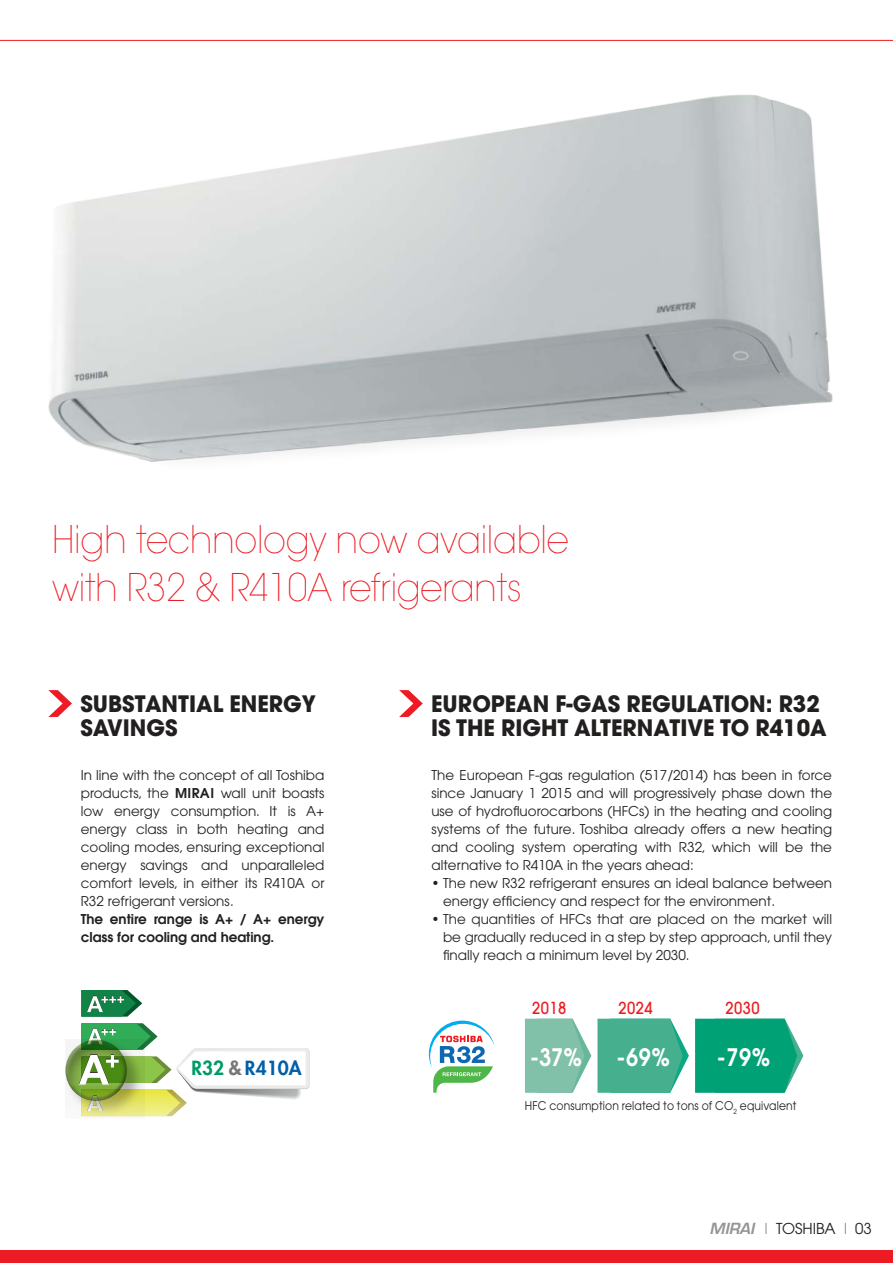
<style>
.page{position:relative;width:893px;height:1263px;background:#fff}
.page>*{position:absolute;margin:0;border:0;box-sizing:border-box;transform-origin:0 0}
.t1{font:200 37.95px/48.2px "Avant Garde";letter-spacing:-.01em;color:#ed1c24;scale:.94 1}
.t2{font:600 24px "Avant Garde";color:#fff;scale:.9 1}
.t3{font:700 22.5px/24px "Avant Garde";color:#221f1f}
.t4{font:800 19.05px "Futura";letter-spacing:.005em;color:#0060a7}
.t5{font:500 16.5px "Avant Garde";letter-spacing:.03em;color:#ed1c24;scale:.9 1}
.t6{font:15px "Avant Garde";color:#221f1f}
.t7{font:13.5px/18px "Avant Garde";color:#221f1f;text-align:justify}
.t8{font:600 13.5px/18px "Avant Garde";color:#221f1f}
.t9{font:12px "Avant Garde";letter-spacing:.01em;color:#221f1f;scale:.9 1}
.s1{font-weight:600}
.s2{color:#009a69}
.s3{color:#76787a}
.s4{font-family:"Eurostile";font-weight:600;font-style:italic;color:#939597}
.s5{font-weight:200}
</style>
<div class="page">
<hr style="left:0;top:40px;width:893px;height:1px;background:#ed1c24">
<div style="left:0;top:1250px;width:893px;height:13px;background:#ed1c24"></div>
<img style="left:48px;top:94px;width:785px;height:368px">
<svg style="left:81px;top:990px;width:61px;height:26px"></svg>
<div style="left:65px;top:1039px;width:79px;height:80px;background:linear-gradient(to right,#f9f9f9,#fafafa)"></div>
<div style="left:60px;top:1034px;width:67px;height:52px;background:#fff"></div>
<svg style="left:65px;top:1049px;width:14px;height:52px"></svg>
<svg style="left:79px;top:1023px;width:230px;height:93px"></svg>
<svg style="left:597px;top:1019px;width:92px;height:74px;background:#57b899"></svg>
<svg style="left:525px;top:1019px;width:66px;height:74px;background:#90c8b3"></svg>
<svg style="left:695px;top:1019px;width:108px;height:74px;background:#17a981"></svg>
<svg style="left:48px;top:690px;width:24px;height:27px"></svg>
<svg style="left:399px;top:690px;width:24px;height:27px"></svg>
<svg style="left:429px;top:1020px;width:65px;height:73px"></svg>
<h1 class="t1" style="left:52px;top:519px;width:551px">High technology now available with R32 &amp; R410A refrigerants</h1>
<h3 class="t3" style="left:80px;top:695px;width:237px">SUBSTANTIAL ENERGY<br>SAVINGS</h3>
<h3 class="t3" style="left:431px;top:695px;width:397px">EUROPEAN F-GAS REGULATION: R32<br>IS THE RIGHT ALTERNATIVE TO R410A</h3>
<p class="t7" style="left:81px;top:767px;width:245px">In line with the concept of all Toshiba products, the <span class="s1">MIRAI</span> wall unit boasts low energy consumption. It is A+ energy class in both heating and cooling modes, ensuring exceptional energy savings and unparalleled comfort levels, in either its R410A or R32 refrigerant versions.</p>
<p class="t8" style="left:81px;top:912px;width:245px">The entire range is A+ / A+ energy class for cooling and heating.</p>
<h3 class="t4" style="left:191px;top:1057px;width:112px"><span class="s2">R32</span> <span class="s3">&amp;</span> R410A</h3>
<p class="t7" style="left:431px;top:767px;width:402px">The European F-gas regulation (517/2014) has been in force since January 1 2015 and will progressively phase down the use of hydrofluorocarbons (HFCs) in the heating and cooling systems of the future. Toshiba already offers a new heating and cooling system operating with R32, which will be the alternative to R410A in the years ahead:</p>
<p class="t7" style="left:443px;top:875px;width:391px;text-indent:-12px">• The new R32 refrigerant ensures an ideal balance between energy efficiency and respect for the environment.</p>
<p class="t7" style="left:443px;top:911px;width:391px;text-indent:-12px">• The quantities of HFCs that are placed on the market will be gradually reduced in a step by step approach, until they finally reach a minimum level by 2030.</p>
<p class="t5" style="left:532px;top:998px;width:40px">2018</p>
<h2 class="t2" style="left:530px;top:1048px;width:59px">-37%</h2>
<p class="t5" style="left:618px;top:998px;width:40px">2024</p>
<h2 class="t2" style="left:616px;top:1048px;width:61px">-69%</h2>
<p class="t5" style="left:726px;top:998px;width:40px">2030</p>
<h2 class="t2" style="left:717px;top:1048px;width:61px">-79%</h2>
<p class="t9" style="left:525px;top:1100px;width:303px">HFC consumption related to tons of CO<sub>2</sub> equivalent</p>
<p class="t6" style="left:710px;top:1222px;width:164px"><span class="s4">MIRAI</span> <span class="s5">I</span> TOSHIBA <span class="s5">I</span> 03</p>
</div>
